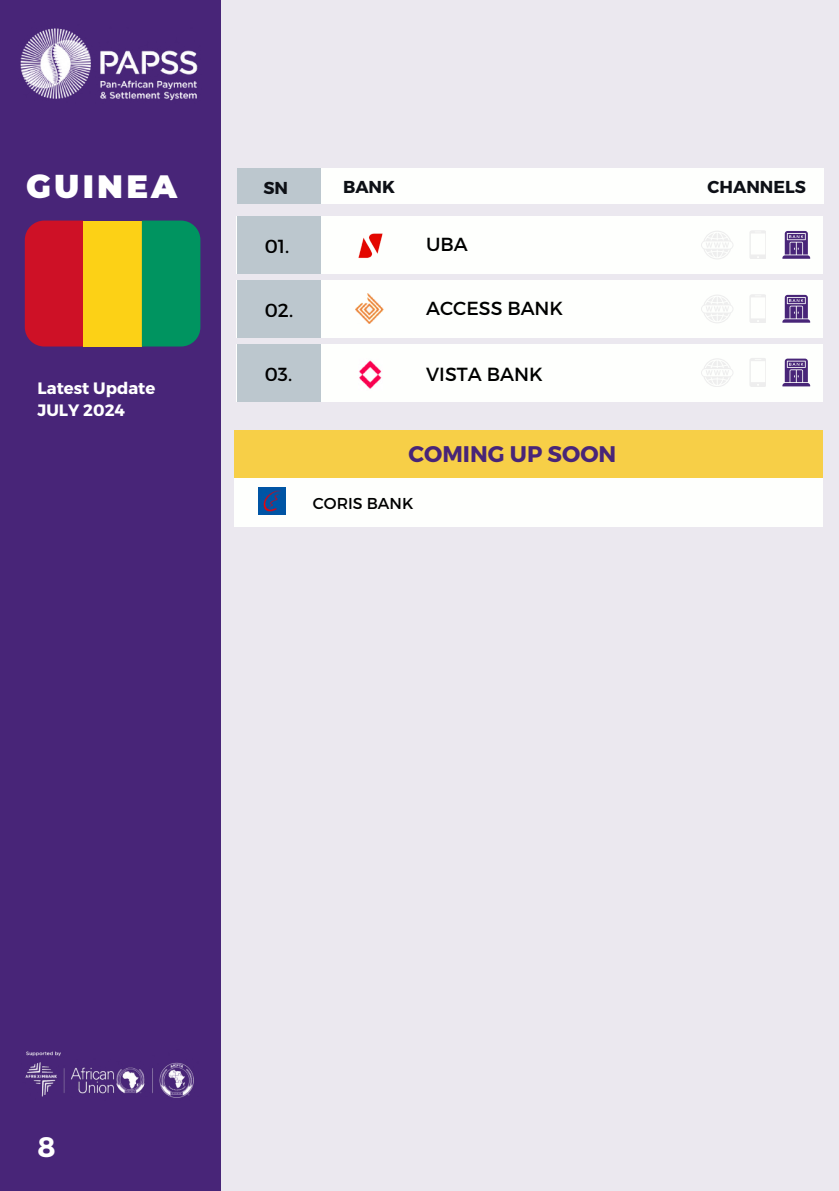
<style>
.page{position:relative;width:839px;height:1191px;background:#fff}
.page>*{position:absolute;margin:0;border:0;box-sizing:border-box;transform-origin:0 0}
.t1{font:900 32.2px "Montserrat";letter-spacing:.1em;color:#fff}
.t2{font:700 28.2px "Montserrat";color:#fff}
.t3{font:700 22.6px "Montserrat";color:#482578}
.t4{font:19px "Montserrat";color:#000}
.t5{font:700 17.2px "Montserrat";color:#0d1016}
.t6{font:700 16.4px "Montserrat";color:#fff}
.t7{font:15.8px "Montserrat";color:#000}
</style>
<div class="page">
<div style="left:0;top:0;width:838px;height:1191px;background:#ebe8ef"></div>
<div style="left:0;top:0;width:220px;height:1191px;background:#482578"></div>
<img style="left:20px;top:28px;width:178px;height:73px">
<div style="left:237px;top:216px;width:586px;height:58px;background:#fefffd"></div>
<div style="left:237px;top:169px;width:586px;height:35px;background:#fefffd"></div>
<div style="left:237px;top:216px;width:83px;height:58px;background:#bcc7ce"></div>
<div style="left:237px;top:169px;width:83px;height:35px;background:#bcc7ce"></div>
<img style="left:25px;top:1051px;width:169px;height:47px">
<svg style="left:750px;top:230px;width:15px;height:29px"></svg>
<svg style="left:701px;top:231px;width:32px;height:28px"></svg>
<svg style="left:782px;top:231px;width:28px;height:28px"></svg>
<div style="left:25px;top:221px;width:58px;height:126px;background:#ce1126"></div>
<div style="left:83px;top:221px;width:59px;height:126px;background:#fcd116"></div>
<div style="left:142px;top:221px;width:58px;height:126px;background:#009460"></div>
<img style="left:358px;top:233px;width:25px;height:25px">
<div style="left:234px;top:431px;width:589px;height:48px;background:#f7cf47"></div>
<div style="left:234px;top:479px;width:589px;height:48px;background:#fefffd"></div>
<img style="left:258px;top:487px;width:27px;height:27px">
<div style="left:237px;top:280px;width:586px;height:58px;background:#fefffd"></div>
<div style="left:237px;top:280px;width:83px;height:58px;background:#bcc7ce"></div>
<svg style="left:750px;top:294px;width:15px;height:29px"></svg>
<svg style="left:701px;top:295px;width:32px;height:28px"></svg>
<svg style="left:782px;top:295px;width:28px;height:28px"></svg>
<img style="left:355px;top:294px;width:29px;height:30px">
<div style="left:237px;top:344px;width:586px;height:57px;background:#fefffd"></div>
<div style="left:237px;top:344px;width:83px;height:57px;background:#bcc7ce"></div>
<svg style="left:750px;top:358px;width:15px;height:28px"></svg>
<svg style="left:701px;top:358px;width:32px;height:29px"></svg>
<svg style="left:782px;top:359px;width:28px;height:27px"></svg>
<img style="left:359px;top:360px;width:23px;height:29px">
<p class="t1" style="left:26px;top:167px;width:153px">GUINEA</p>
<h2 class="t6" style="left:38px;top:377px;width:119px">Latest Update</h2>
<h4 class="t6" style="left:38px;top:399px;width:89px">JULY 2024</h4>
<h2 class="t5" style="left:263px;top:177px;width:26px">SN</h2>
<h2 class="t5" style="left:343px;top:176px;width:54px">BANK</h2>
<p class="t4" style="left:265px;top:234px;width:26px">01.</p>
<h3 class="t4" style="left:426px;top:232px;width:43px">UBA</h3>
<p class="t4" style="left:265px;top:298px;width:30px">02.</p>
<h4 class="t4" style="left:426px;top:296px;width:138px">ACCESS BANK</h4>
<h3 class="t4" style="left:265px;top:362px;width:29px">03.</h3>
<p class="t4" style="left:426px;top:362px;width:118px">VISTA BANK</p>
<p class="t3" style="left:408px;top:439px;width:209px">COMING UP SOON</p>
<p class="t7" style="left:313px;top:493px;width:102px">CORIS BANK</p>
<p class="t5" style="left:707px;top:176px;width:100px">CHANNELS</p>
<p class="t2" style="left:38px;top:1129px;width:20px">8</p>
</div>
